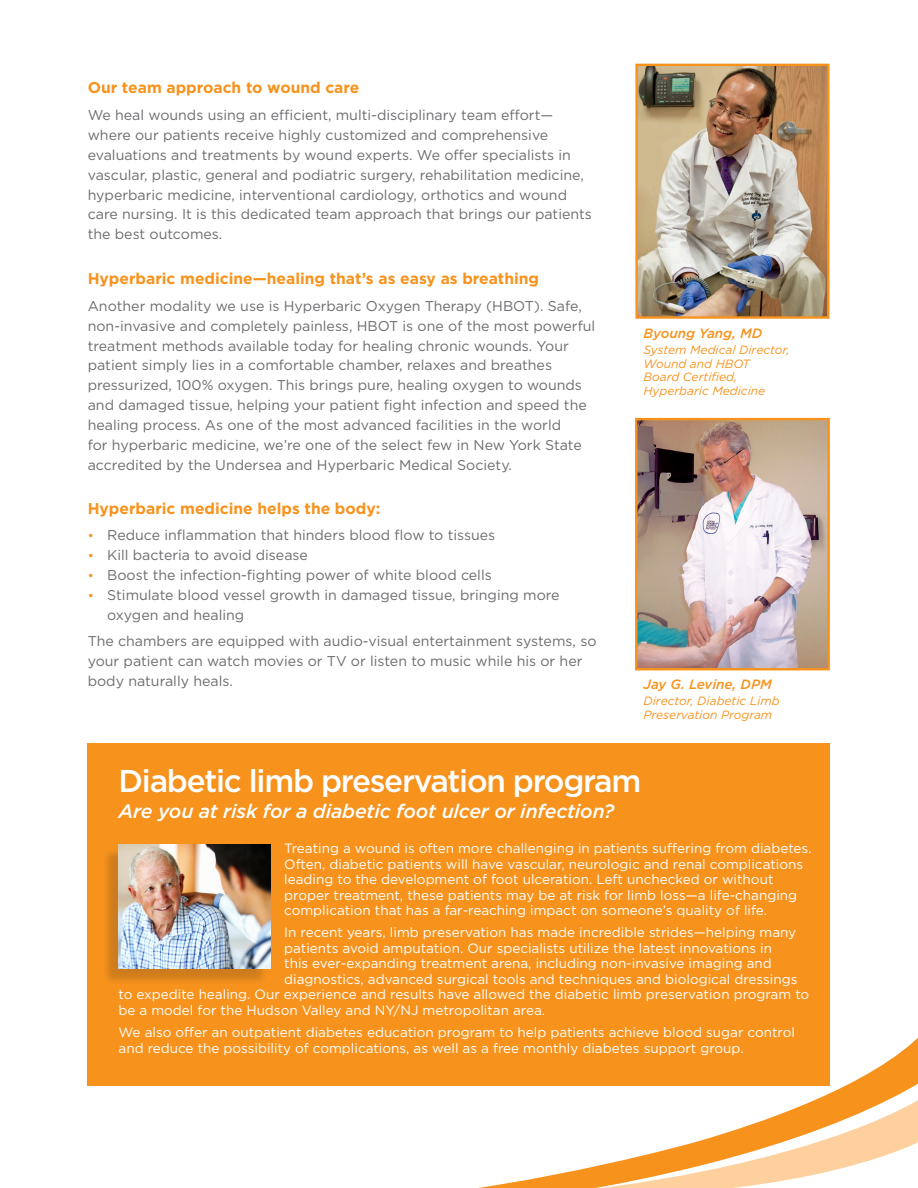
<style>
.page{position:relative;width:918px;height:1188px;background:#fff}
.page>*{position:absolute;margin:0;border:0;box-sizing:border-box;transform-origin:0 0}
.wound_subhead{font:500 31.5px "Gotham";letter-spacing:-.04em;color:#fff}
.wound_subhead-2{font:italic 500 19.5px "Gotham";letter-spacing:-.01em;color:#fff}
.wound_subhead-3{font:700 15.6px "Gotham";color:#f7931d}
.HybridText1{font:14.25px/19.8px "Gotham";color:#6c6d70}
.t1{font:13.5px/15.5px "Gotham";color:#fff}
.HybridText1-2{font:italic 500 13.5px "Gotham";color:#f7931d}
.HybridText1-3{font:italic 12px/13.5px "Gotham";color:#f7931d}
.s1{font-size:12.75px;color:#f7931d}
</style>
<div class="page">
<div style="left:88px;top:743px;width:742px;height:342px;background:#f7931d"></div>
<svg style="left:87px;top:934px;width:831px;height:254px"></svg>
<img style="left:635px;top:417px;width:195px;height:254px">
<img style="left:635px;top:63px;width:195px;height:256px">
<div style="left:102px;top:847px;width:166px;height:138px;background:#231f20;opacity:.2"></div>
<img style="left:119px;top:845px;width:152px;height:123px">
<div style="left:0;top:1123px;width:330px;height:65px;background:#fff"></div>
<p class="wound_subhead-3" style="left:88px;top:78px;width:273px">Our team approach to wound care</p>
<p class="HybridText1" style="left:88px;top:105px;width:506px">We heal wounds using an efficient, multi-disciplinary team effort— where our patients receive highly customized and comprehensive evaluations and treatments by wound experts. We offer specialists in vascular, plastic, general and podiatric surgery, rehabilitation medicine, hyperbaric medicine, interventional cardiology, orthotics and wound care nursing. It is this dedicated team approach that brings our patients the best outcomes.</p>
<p class="wound_subhead-3" style="left:88px;top:268px;width:453px">Hyperbaric medicine—healing that’s as easy as breathing</p>
<p class="HybridText1" style="left:88px;top:296px;width:509px">Another modality we use is Hyperbaric Oxygen Therapy (HBOT). Safe, non-invasive and completely painless, HBOT is one of the most powerful treatment methods available today for healing chronic wounds. Your patient simply lies in a comfortable chamber, relaxes and breathes pressurized, 100% oxygen. This brings pure, healing oxygen to wounds and damaged tissue, helping your patient fight infection and speed the healing process. As one of the most advanced facilities in the world<br>for hyperbaric medicine, we’re one of the select few in New York State accredited by the Undersea and Hyperbaric Medical Society.</p>
<p class="wound_subhead-3" style="left:88px;top:498px;width:294px">Hyperbaric medicine helps the body:</p>
<p class="HybridText1" style="left:88px;top:525px;width:409px"><span class="s1">•</span> Reduce inflammation that hinders blood flow to tissues</p>
<p class="HybridText1" style="left:88px;top:545px;width:222px"><span class="s1">•</span> Kill bacteria to avoid disease</p>
<p class="HybridText1" style="left:88px;top:565px;width:406px"><span class="s1">•</span> Boost the infection-fighting power of white blood cells</p>
<p class="HybridText1" style="left:107px;top:585px;width:454px;text-indent:-19px"><span class="s1">•</span> Stimulate blood vessel growth in damaged tissue, bringing more oxygen and healing</p>
<p class="HybridText1" style="left:88px;top:631px;width:510px">The chambers are equipped with audio-visual entertainment systems, so your patient can watch movies or TV or listen to music while his or her body naturally heals.</p>
<p class="HybridText1-2" style="left:643px;top:324px;width:120px">Byoung Yang, MD</p>
<p class="HybridText1-3" style="left:643px;top:343px;width:147px">System Medical Director,<br>Wound and HBOT<br>Board Certified,<br>Hyperbaric Medicine</p>
<p class="HybridText1-2" style="left:643px;top:675px;width:130px">Jay G. Levine, DPM</p>
<p class="HybridText1-3" style="left:643px;top:694px;width:138px">Director, Diabetic Limb<br>Preservation Program</p>
<p class="wound_subhead" style="left:119px;top:760px;width:524px">Diabetic limb preservation program</p>
<p class="wound_subhead-2" style="left:119px;top:798px;width:497px">Are you at risk for a diabetic foot ulcer or infection?</p>
<p class="t1" style="left:284px;top:841px;width:529px">Treating a wound is often more challenging in patients suffering from diabetes.<br>Often, diabetic patients will have vascular, neurologic and renal complications leading to the development of foot ulceration. Left unchecked or without proper treatment, these patients may be at risk for limb loss—a life-changing complication that has a far-reaching impact on someone’s quality of life.</p>
<p class="t1" style="left:284px;top:925px;width:514px">In recent years, limb preservation has made incredible strides—helping many</p>
<p class="t1" style="left:284px;top:940px;width:489px">patients avoid amputation. Our specialists utilize the latest innovations in</p>
<p class="t1" style="left:284px;top:956px;width:489px">this ever-expanding treatment arena, including non-invasive imaging and</p>
<p class="t1" style="left:284px;top:971px;width:515px">diagnostics, advanced surgical tools and techniques and biological dressings</p>
<p class="t1" style="left:119px;top:987px;width:692px">to expedite healing. Our experience and results have allowed the diabetic limb preservation program to</p>
<p class="t1" style="left:119px;top:1002px;width:428px">be a model for the Hudson Valley and NY/NJ metropolitan area.</p>
<p class="t1" style="left:119px;top:1024px;width:678px">We also offer an outpatient diabetes education program to help patients achieve blood sugar control and reduce the possibility of complications, as well as a free monthly diabetes support group.</p>
</div>
